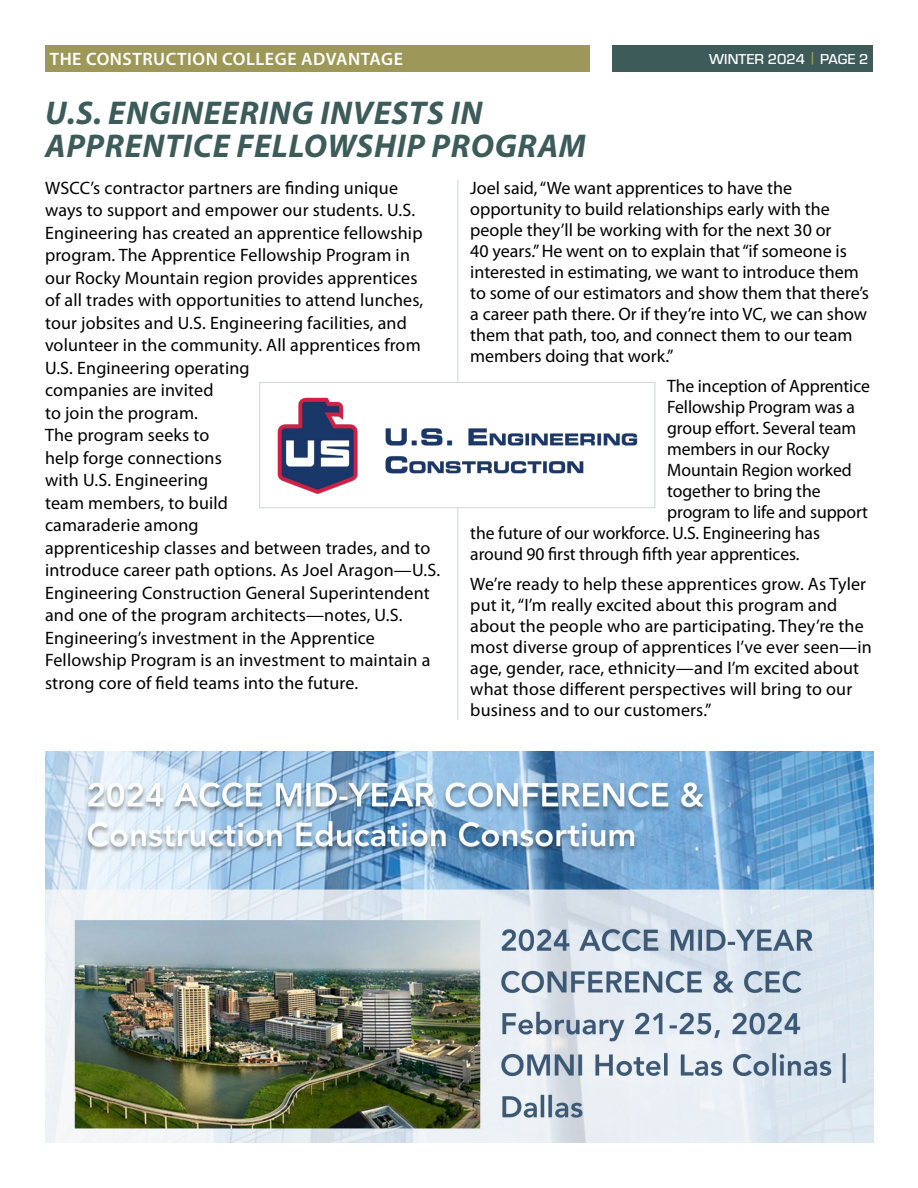
<style>
.page{position:relative;width:918px;height:1188px;background:#fff}
.page>*{position:absolute;margin:0;border:0;box-sizing:border-box;transform-origin:0 0}
.t1{font:italic 700 33px/33px "Myriad Pro";letter-spacing:.02em;color:#3c5b59}
.t2{font:18px/22.5px "Myriad Pro";letter-spacing:.01em;color:#000}
.t3{font:600 18px "Myriad Pro";letter-spacing:.03em;color:#fff}
.t4{font:500 15px "Eurostile";color:#fff}
.s1{color:#9e9858}
</style>
<div class="page">
<div style="left:45px;top:45px;width:545px;height:27px;background:#9e9858"></div>
<div style="left:612px;top:45px;width:261px;height:27px;background:#3c5b59"></div>
<hr style="left:458px;top:180px;width:1px;height:540px;background:#d0d7d6">
<img style="left:277px;top:384px;width:361px;height:122px">
<div style="left:259px;top:382px;width:396px;height:126px;border:1px solid #d0d7d6"></div>
<img style="left:45px;top:752px;width:828px;height:391px">
<p class="t3" style="left:50px;top:48px;width:355px">THE CONSTRUCTION COLLEGE ADVANTAGE</p>
<p class="t4" style="left:709px;top:48px;width:161px">WINTER 2024 <span class="s1">|</span> PAGE 2</p>
<h1 class="t1" style="left:45px;top:95px;width:542px">U.S. ENGINEERING INVESTS IN<br>APPRENTICE FELLOWSHIP PROGRAM</h1>
<p class="t2" style="left:45px;top:176px;width:397px">WSCC’s contractor partners are finding unique ways to support and empower our students. U.S.<br>Engineering has created an apprentice fellowship program. The Apprentice Fellowship Program in our Rocky Mountain region provides apprentices<br>of all trades with opportunities to attend lunches, tour jobsites and U.S. Engineering facilities, and volunteer in the community. All apprentices from U.S. Engineering operating<br>companies are invited<br>to join the program.<br>The program seeks to<br>help forge connections<br>with U.S. Engineering<br>team members, to build<br>camaraderie among<br>apprenticeship classes and between trades, and to introduce career path options. As Joel Aragon—U.S.<br>Engineering Construction General Superintendent and one of the program architects—notes, U.S.<br>Engineering’s investment in the Apprentice Fellowship Program is an investment to maintain a strong core of field teams into the future.</p>
<p class="t2" style="left:470px;top:177px;width:400px;line-height:21px">Joel said, “We want apprentices to have the opportunity to build relationships early with the people they’ll be working with for the next 30 or<br>40 years.” He went on to explain that “if someone is interested in estimating, we want to introduce them to some of our estimators and show them that there’s a career path there. Or if they’re into VC, we can show them that path, too, and connect them to our team members doing that work.”</p>
<p class="t2" style="left:667px;top:374px;width:204px">The inception of Apprentice</p>
<p class="t2" style="left:667px;top:395px;width:189px">Fellowship Program was a</p>
<p class="t2" style="left:667px;top:416px;width:191px">group effort. Several team</p>
<p class="t2" style="left:667px;top:437px;width:164px">members in our Rocky</p>
<p class="t2" style="left:667px;top:458px;width:186px">Mountain Region worked</p>
<p class="t2" style="left:667px;top:479px;width:155px">together to bring the</p>
<p class="t2" style="left:667px;top:500px;width:202px">program to life and support</p>
<p class="t2" style="left:470px;top:521px;width:351px">the future of our workforce. U.S. Engineering has</p>
<p class="t2" style="left:470px;top:542px;width:331px">around 90 first through fifth year apprentices.</p>
<p class="t2" style="left:470px;top:573px;width:403px;line-height:21px">We’re ready to help these apprentices grow. As Tyler put it, “I’m really excited about this program and about the people who are participating. They’re the most diverse group of apprentices I’ve ever seen—in age, gender, race, ethnicity—and I’m excited about what those different perspectives will bring to our business and to our customers.”</p>
</div>
